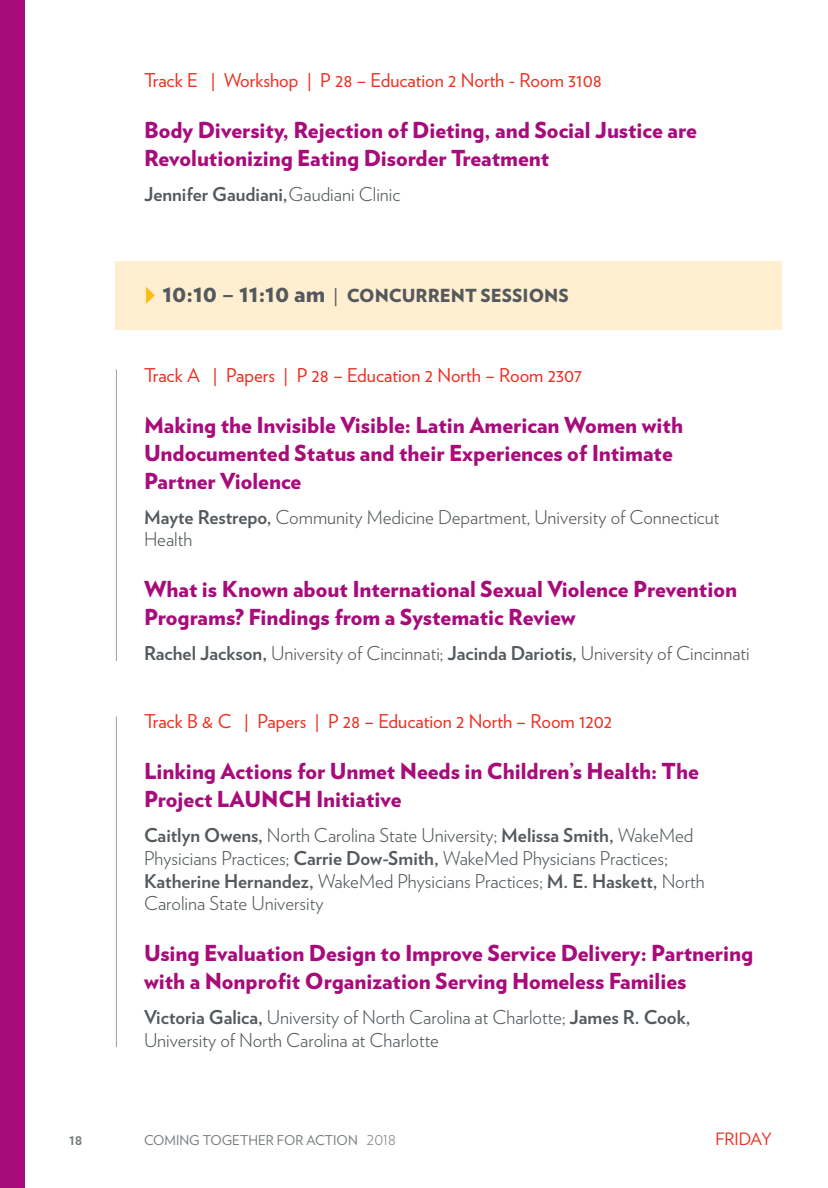
<style>
.page{position:relative;width:828px;height:1188px;background:#fff}
.page>*{position:absolute;margin:0;border:0;box-sizing:border-box;transform-origin:0 0}
.t1{font:900 22px/28px "Verlag";color:#a80b7a}
.t2{font:300 19px/22.8px "Verlag";color:#53595d}
.t3{font:19px "Verlag";color:#ee3124}
.t4{font:700 19px "Verlag";color:#53595d}
.t5{font:900 18px "Verlag";color:#53595d}
.t6{font:17px "Verlag";color:#ee3124}
.t7{font:700 15px "Verlag";color:#757a7d}
.t8{font:13.6px "Verlag";color:#757a7d}
.s1{font-weight:300}
.s2{font-size:24px}
.s3{font-weight:400;font-size:19px}
.s4{font-weight:700}
</style>
<div class="page">
<div style="left:0;top:0;width:24px;height:1188px;background:#a80b7a"></div>
<hr style="left:116px;top:716px;width:1px;height:331px;background:#9b9fa2">
<hr style="left:116px;top:369px;width:1px;height:292px;background:#9b9fa2">
<div style="left:115px;top:261px;width:667px;height:68px;background:#ffeecf"></div>
<p class="t3" style="left:144px;top:66px;width:459px">Track E | Workshop | P 28 – Education 2 North - Room 3108</p>
<p class="t1" style="left:144px;top:115px;width:554px">Body Diversity, Rejection of Dieting, and Social Justice are<br>Revolutionizing Eating Disorder Treatment</p>
<p class="t4" style="left:144px;top:179px;width:258px">Jennifer Gaudiani,<span class="s1">Gaudiani Clinic</span></p>
<p class="t5" style="left:162px;top:281px;width:408px"><span class="s2">10:10 – 11:10 am</span> <span class="s3">|</span> CONCURRENT SESSIONS</p>
<p class="t3" style="left:144px;top:361px;width:440px">Track A | Papers | P 28 – Education 2 North – Room 2307</p>
<p class="t1" style="left:144px;top:410px;width:540px">Making the Invisible Visible: Latin American Women with<br>Undocumented Status and their Experiences of Intimate<br>Partner Violence</p>
<p class="t2" style="left:144px;top:504px;width:577px"><span class="s4">Mayte Restrepo,</span> Community Medicine Department, University of Connecticut<br>Health</p>
<p class="t1" style="left:144px;top:574px;width:595px">What is Known about International Sexual Violence Prevention<br>Programs? Findings from a Systematic Review</p>
<p class="t2" style="left:144px;top:641px;width:607px"><span class="s4">Rachel Jackson,</span> University of Cincinnati; <span class="s4">Jacinda Dariotis,</span> University of Cincinnati</p>
<p class="t3" style="left:144px;top:707px;width:470px">Track B &amp; C | Papers | P 28 – Education 2 North – Room 1202</p>
<p class="t1" style="left:144px;top:756px;width:556px">Linking Actions for Unmet Needs in Children’s Health: The<br>Project LAUNCH Initiative</p>
<p class="t2" style="left:144px;top:823px;width:562px"><span class="s4">Caitlyn Owens,</span> North Carolina State University; <span class="s4">Melissa Smith,</span> WakeMed Physicians Practices; <span class="s4">Carrie Dow-Smith,</span> WakeMed Physicians Practices; <span class="s4">Katherine Hernandez,</span> WakeMed Physicians Practices; <span class="s4">M. E. Haskett,</span> North Carolina State University</p>
<p class="t1" style="left:144px;top:938px;width:611px">Using Evaluation Design to Improve Service Delivery: Partnering with a Nonproft Organization Serving Homeless Families</p>
<p class="t2" style="left:144px;top:1005px;width:548px"><span class="s4">Victoria Galica,</span> University of North Carolina at Charlotte; <span class="s4">James R. Cook,<br></span>University of North Carolina at Charlotte</p>
<p class="t7" style="left:69px;top:1128px;width:15px">18</p>
<p class="t8" style="left:144px;top:1130px;width:253px">COMING TOGETHER FOR ACTION <span class="s1">2018</span></p>
<p class="t6" style="left:715px;top:1126px;width:58px">FRIDAY</p>
</div>
